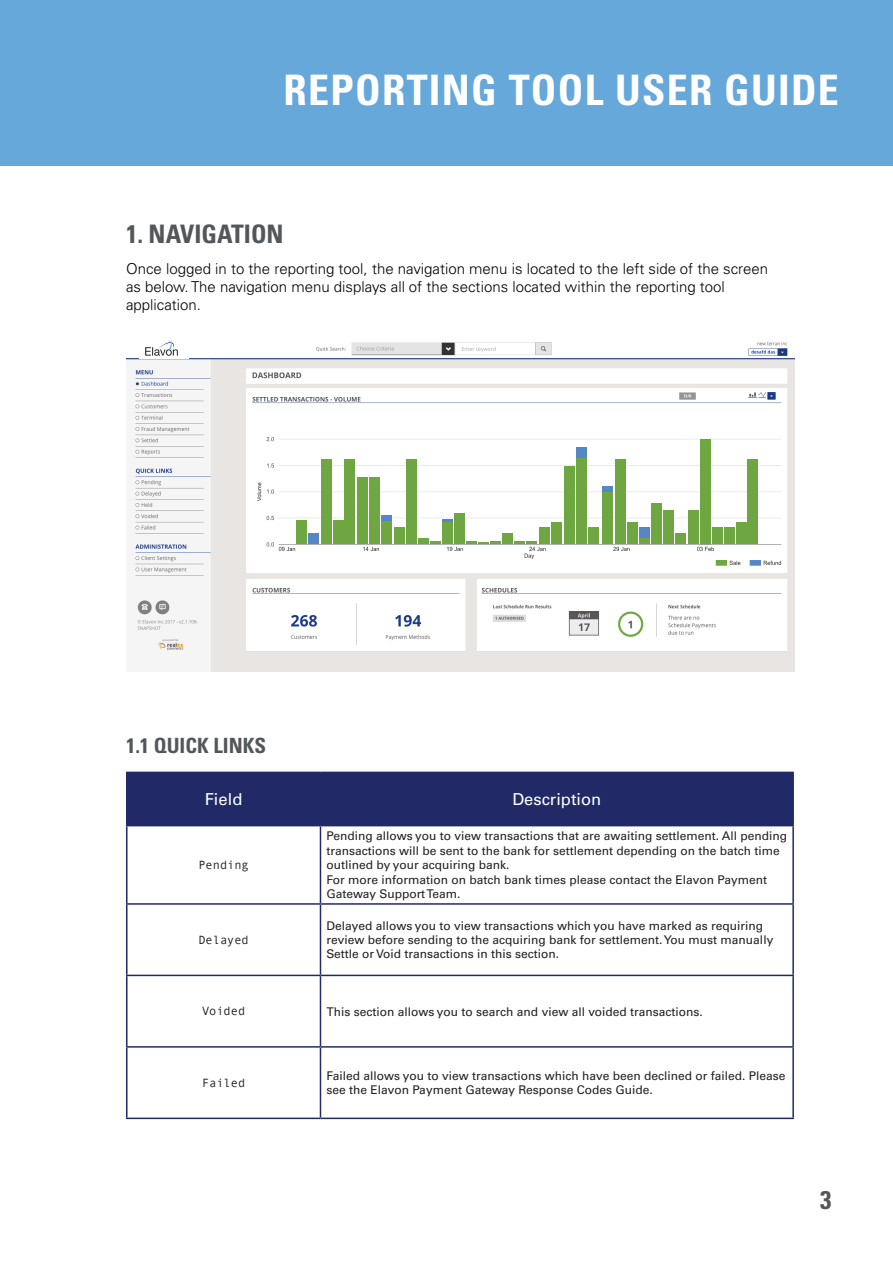
<style>
.page{position:relative;width:893px;height:1263px;background:#fff}
.page>*{position:absolute;margin:0;border:0;box-sizing:border-box;transform-origin:0 0}
.t1{font:700 condensed 42px "Univers LT Pro";letter-spacing:.03em;color:#fff}
.Headings3{font:700 condensed 25.5px "Univers LT Pro";color:#54575a}
.Headings2{font:700 condensed 21px "Univers LT Pro";color:#54575a}
.t2{font:16.5px "Univers LT Pro 55 Roman";color:#fff}
.t3{font:300 15px/18px "Univers LT Pro 45";color:#000}
.t4{font:12px/14.4px "Univers LT Pro 55 Roman";color:#231f20}
.t5{font:12px "Andale Mono";color:#231f20}
</style>
<div class="page">
<div style="left:0;top:0;width:893px;height:166px;background:#67a8db"></div>
<div style="left:128px;top:773px;width:664px;height:52px;background:#212a67"></div>
<hr style="left:320px;top:773px;width:1px;height:52px;background:#212a67">
<hr style="left:320px;top:826px;width:1px;height:77px;background:#212a67">
<hr style="left:320px;top:905px;width:1px;height:70px;background:#212a67">
<hr style="left:320px;top:976px;width:1px;height:70px;background:#212a67">
<hr style="left:320px;top:1048px;width:1px;height:69px;background:#212a67">
<hr style="left:126px;top:825px;width:194px;height:1px;background:#212a67">
<hr style="left:320px;top:825px;width:474px;height:1px;background:#212a67">
<hr style="left:126px;top:772px;width:194px;height:1px;background:#212a67">
<hr style="left:126px;top:773px;width:2px;height:52px;background:#212a67">
<hr style="left:320px;top:772px;width:474px;height:1px;background:#212a67">
<hr style="left:792px;top:773px;width:2px;height:52px;background:#212a67">
<hr style="left:126px;top:826px;width:2px;height:77px;background:#212a67">
<hr style="left:792px;top:826px;width:2px;height:77px;background:#212a67">
<hr style="left:126px;top:1048px;width:2px;height:69px;background:#212a67">
<hr style="left:792px;top:1048px;width:2px;height:69px;background:#212a67">
<hr style="left:126px;top:1117px;width:194px;height:2px;background:#212a67">
<hr style="left:320px;top:1117px;width:474px;height:2px;background:#212a67">
<hr style="left:126px;top:903px;width:194px;height:2px;background:#212a67">
<hr style="left:126px;top:905px;width:2px;height:70px;background:#212a67">
<hr style="left:320px;top:903px;width:474px;height:2px;background:#212a67">
<hr style="left:792px;top:905px;width:2px;height:70px;background:#212a67">
<hr style="left:126px;top:975px;width:194px;height:1px;background:#212a67">
<hr style="left:126px;top:976px;width:2px;height:70px;background:#212a67">
<hr style="left:320px;top:975px;width:474px;height:1px;background:#212a67">
<hr style="left:792px;top:976px;width:2px;height:70px;background:#212a67">
<hr style="left:126px;top:1046px;width:194px;height:2px;background:#212a67">
<hr style="left:320px;top:1046px;width:474px;height:2px;background:#212a67">
<img style="left:126px;top:342px;width:669px;height:330px">
<div style="left:700px;top:439px;width:11px;height:105px;background:#6ea642"></div>
<div style="left:576px;top:458px;width:10px;height:86px;background:#6ea642"></div>
<div style="left:406px;top:460px;width:11px;height:84px;background:#6ea642"></div>
<div style="left:345px;top:460px;width:10px;height:84px;background:#6ea642"></div>
<div style="left:321px;top:460px;width:10px;height:84px;background:#6ea642"></div>
<div style="left:747px;top:460px;width:11px;height:84px;background:#6ea642"></div>
<div style="left:615px;top:460px;width:10px;height:84px;background:#6ea642"></div>
<div style="left:357px;top:477px;width:11px;height:67px;background:#6ea642"></div>
<div style="left:369px;top:477px;width:11px;height:67px;background:#6ea642"></div>
<div style="left:713px;top:527px;width:10px;height:17px;background:#6ea642"></div>
<div style="left:688px;top:510px;width:10px;height:34px;background:#6ea642"></div>
<div style="left:664px;top:510px;width:10px;height:34px;background:#6ea642"></div>
<div style="left:651px;top:503px;width:10px;height:41px;background:#6ea642"></div>
<div style="left:675px;top:533px;width:10px;height:11px;background:#6ea642"></div>
<div style="left:588px;top:527px;width:10px;height:17px;background:#6ea642"></div>
<div style="left:603px;top:491px;width:10px;height:53px;background:#6ea642"></div>
<div style="left:539px;top:527px;width:11px;height:17px;background:#6ea642"></div>
<div style="left:394px;top:527px;width:11px;height:17px;background:#6ea642"></div>
<div style="left:382px;top:520px;width:10px;height:24px;background:#6ea642"></div>
<div style="left:333px;top:520px;width:10px;height:24px;background:#6ea642"></div>
<div style="left:296px;top:520px;width:11px;height:24px;background:#6ea642"></div>
<div style="left:419px;top:539px;width:10px;height:5px;background:#6ea642"></div>
<svg style="left:431px;top:541px;width:10px;height:3px"></svg>
<div style="left:454px;top:513px;width:11px;height:31px;background:#6ea642"></div>
<div style="left:502px;top:533px;width:11px;height:11px;background:#6ea642"></div>
<svg style="left:515px;top:541px;width:22px;height:3px"></svg>
<svg style="left:442px;top:519px;width:11px;height:3px"></svg>
<div style="left:603px;top:486px;width:10px;height:5px;background:#5487c4"></div>
<div style="left:576px;top:447px;width:10px;height:11px;background:#5487c4"></div>
<div style="left:639px;top:528px;width:10px;height:10px;background:#5487c4"></div>
<div style="left:382px;top:515px;width:10px;height:5px;background:#5487c4"></div>
<svg style="left:466px;top:541px;width:35px;height:3px"></svg>
<div style="left:442px;top:522px;width:11px;height:22px;background:#6ea642"></div>
<div style="left:551px;top:522px;width:10px;height:22px;background:#6ea642"></div>
<div style="left:627px;top:522px;width:10px;height:22px;background:#6ea642"></div>
<div style="left:639px;top:539px;width:10px;height:5px;background:#6ea642"></div>
<div style="left:724px;top:527px;width:10px;height:17px;background:#6ea642"></div>
<div style="left:736px;top:522px;width:10px;height:22px;background:#6ea642"></div>
<div style="left:308px;top:533px;width:10px;height:11px;background:#5487c4"></div>
<div style="left:564px;top:466px;width:10px;height:78px;background:#6ea642"></div>
<div style="left:139px;top:339px;width:50px;height:19px;background:#fff"></div>
<svg style="left:145px;top:341px;width:33px;height:15px"></svg>
<p class="t1" style="left:284px;top:65px;width:557px">REPORTING TOOL USER GUIDE</p>
<p class="Headings3" style="left:126px;top:218px;width:159px">1. NAVIGATION</p>
<p class="t3" style="left:126px;top:260px;width:644px">Once logged in to the reporting tool, the navigation menu is located to the left side of the screen as below. The navigation menu displays all of the sections located within the reporting tool application.</p>
<p class="Headings2" style="left:126px;top:732px;width:142px">1.1 QUICK LINKS</p>
<p class="t2" style="left:205px;top:789px;width:39px">Field</p>
<p class="t2" style="left:512px;top:789px;width:90px">Description</p>
<p class="t5" style="left:198px;top:857px;width:52px">Pending</p>
<p class="t5" style="left:198px;top:932px;width:52px">Delayed</p>
<p class="t4" style="left:326px;top:829px;width:462px">Pending allows you to view transactions that are awaiting settlement. All pending transactions will be sent to the bank for settlement depending on the batch time outlined by your acquiring bank.</p>
<p class="t4" style="left:326px;top:872px;width:442px">For more information on batch bank times please contact the Elavon Payment<br>Gateway Support Team.</p>
<p class="t4" style="left:326px;top:918px;width:448px">Delayed allows you to view transactions which you have marked as requiring review before sending to the acquiring bank for settlement. You must manually<br>Settle or Void transactions in this section.</p>
<p class="t5" style="left:202px;top:1003px;width:45px">Voided</p>
<p class="t4" style="left:326px;top:1004px;width:378px">This section allows you to search and view all voided transactions.</p>
<p class="t5" style="left:202px;top:1075px;width:45px">Failed</p>
<p class="t4" style="left:326px;top:1068px;width:460px">Failed allows you to view transactions which have been declined or failed. Please see the Elavon Payment Gateway Response Codes Guide.</p>
<p class="Headings3" style="left:820px;top:1184px;width:13px">3</p>
</div>
